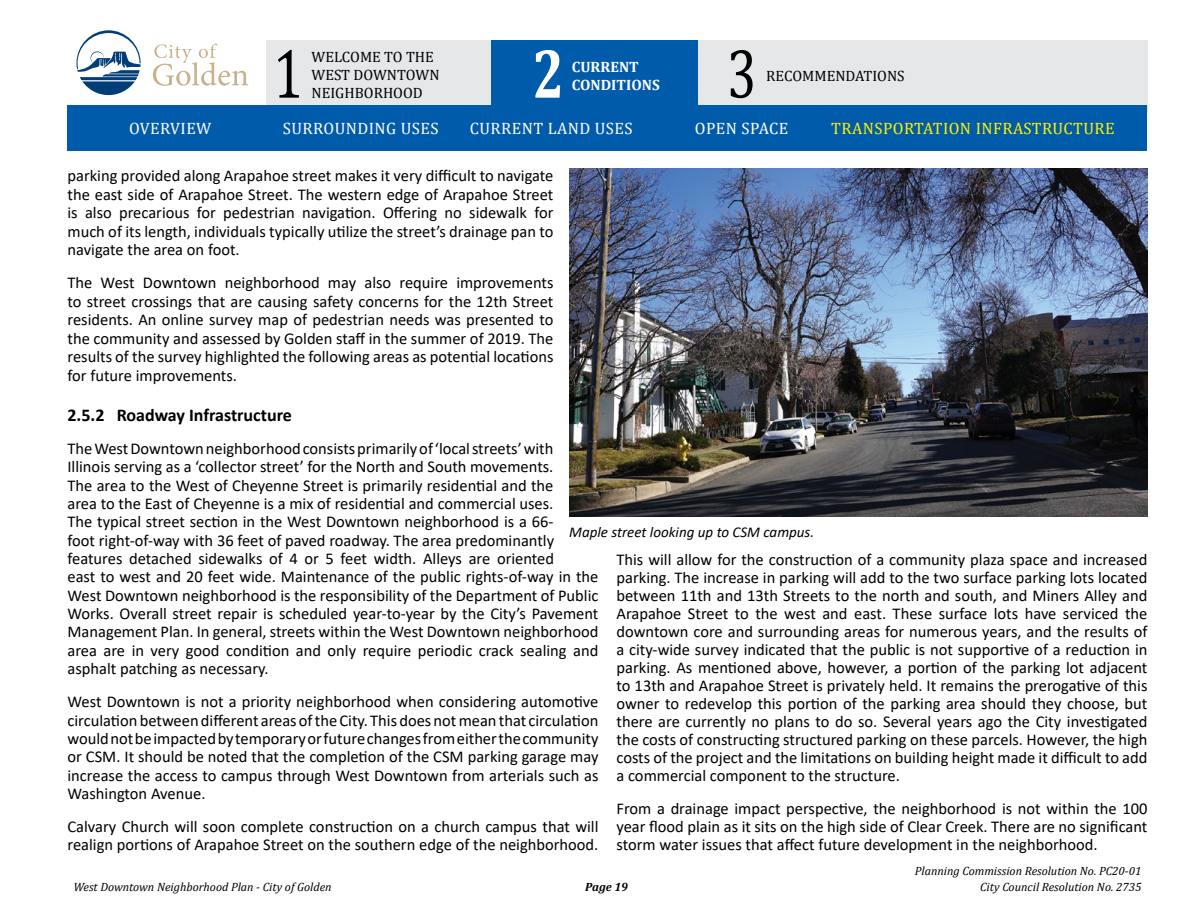
<style>
.page{position:relative;width:1188px;height:918px;background:#fff}
.page>*{position:absolute;margin:0;border:0;box-sizing:border-box;transform-origin:0 0}
.t1{font:70.8px "Cambria";color:#000;scale:.76 1}
.t2{font:700 70.8px "Cambria";color:#fff;scale:.76 1}
.t3{font:700 18px "Calibri";color:#000}
.t4{font:16.5px/18.3px "Calibri";color:#000;text-align:justify}
.t5{font:16.5px "Cambria";letter-spacing:.025em;color:#fff}
.t6{font:16.5px "Cambria";letter-spacing:.025em;color:#fff200}
.t7{font:15px/18px "Cambria";color:#000}
.t8{font:italic 15px "Calibri";color:#000}
.t9{font:700 15px/18px "Cambria";color:#fff}
.t10{font:italic 12px "Cambria";color:#000}
.t11{font:italic 700 12px "Cambria";letter-spacing:-.005em;color:#000}
</style>
<div class="page">
<div style="left:266px;top:41px;width:882px;height:72px;background:#e6e7e8"></div>
<div style="left:491px;top:41px;width:207px;height:72px;background:#005baa"></div>
<svg style="left:77px;top:30px;width:64px;height:65px"></svg>
<svg style="left:153px;top:44px;width:95px;height:42px"></svg>
<div style="left:68px;top:105px;width:1080px;height:46px;background:#005baa"></div>
<img style="left:569px;top:169px;width:578px;height:348px">
<h1 class="t1" style="left:273px;top:32px;width:41px">1</h1>
<p class="t7" style="left:312px;top:48px;width:130px">WELCOME TO THE<br>WEST DOWNTOWN<br>NEIGHBORHOOD</p>
<h1 class="t2" style="left:533px;top:24px;width:44px">2</h1>
<h1 class="t1" style="left:727px;top:32px;width:41px">3</h1>
<p class="t9" style="left:572px;top:57px;width:89px">CURRENT<br>CONDITIONS</p>
<p class="t7" style="left:766px;top:67px;width:140px">RECOMMENDATIONS</p>
<p class="t5" style="left:129px;top:118px;width:84px">OVERVIEW</p>
<p class="t5" style="left:283px;top:118px;width:157px">SURROUNDING USES</p>
<p class="t5" style="left:470px;top:118px;width:164px">CURRENT LAND USES</p>
<p class="t5" style="left:695px;top:118px;width:95px">OPEN SPACE</p>
<p class="t6" style="left:831px;top:118px;width:285px">TRANSPORTATION INFRASTRUCTURE</p>
<p class="t4" style="left:68px;top:166px;width:488px">parking provided along Arapahoe street makes it very difficult to navigate the east side of Arapahoe Street. The western edge of Arapahoe Street is also precarious for pedestrian navigation. Offering no sidewalk for much of its length, individuals typically utilize the street’s drainage pan to navigate the area on foot.</p>
<p class="t4" style="left:68px;top:273px;width:488px">The West Downtown neighborhood may also require improvements to street crossings that are causing safety concerns for the 12th Street residents. An online survey map of pedestrian needs was presented to the community and assessed by Golden staff in the summer of 2019. The results of the survey highlighted the following areas as potential locations for future improvements.</p>
<p class="t3" style="left:68px;top:402px;width:226px">2.5.2 Roadway Infrastructure</p>
<p class="t4" style="left:68px;top:439px;width:533px;text-align:left">The West Downtown neighborhood consists primarily of ‘local streets’ with Illinois serving as a ‘collector street’ for the North and South movements.<br>The area to the West of Cheyenne Street is primarily residential and the<br>area to the East of Cheyenne is a mix of residential and commercial uses.<br>The typical street section in the West Downtown neighborhood is a 66-<br>foot right-of-way with 36 feet of paved roadway. The area predominantly features detached sidewalks of 4 or 5 feet width. Alleys are oriented<br>east to west and 20 feet wide. Maintenance of the public rights-of-way in the West Downtown neighborhood is the responsibility of the Department of Public Works. Overall street repair is scheduled year-to-year by the City’s Pavement Management Plan. In general, streets within the West Downtown neighborhood area are in very good condition and only require periodic crack sealing and asphalt patching as necessary.</p>
<p class="t4" style="left:68px;top:692px;width:533px">West Downtown is not a priority neighborhood when considering automotive circulation between different areas of the City. This does not mean that circulation would not be impacted by temporary or future changes from either the community or CSM. It should be noted that the completion of the CSM parking garage may increase the access to campus through West Downtown from arterials such as Washington Avenue.</p>
<p class="t4" style="left:68px;top:817px;width:532px">Calvary Church will soon complete construction on a church campus that will realign portions of Arapahoe Street on the southern edge of the neighborhood.</p>
<p class="t8" style="left:569px;top:522px;width:246px">Maple street looking up to CSM campus.</p>
<p class="t4" style="left:617px;top:550px;width:533px">This will allow for the construction of a community plaza space and increased parking. The increase in parking will add to the two surface parking lots located between 11th and 13th Streets to the north and south, and Miners Alley and Arapahoe Street to the west and east. These surface lots have serviced the downtown core and surrounding areas for numerous years, and the results of a city-wide survey indicated that the public is not supportive of a reduction in parking. As mentioned above, however, a portion of the parking lot adjacent to 13th and Arapahoe Street is privately held. It remains the prerogative of this owner to redevelop this portion of the parking area should they choose, but there are currently no plans to do so. Several years ago the City investigated the costs of constructing structured parking on these parcels. However, the high costs of the project and the limitations on building height made it difficult to add a commercial component to the structure.</p>
<p class="t4" style="left:617px;top:799px;width:533px">From a drainage impact perspective, the neighborhood is not within the 100 year flood plain as it sits on the high side of Clear Creek. There are no significant storm water issues that affect future development in the neighborhood.</p>
<p class="t10" style="left:915px;top:862px;width:228px">Planning Commission Resolution No. PC20-01</p>
<p class="t10" style="left:73px;top:878px;width:260px">West Downtown Neighborhood Plan - City of Golden</p>
<p class="t11" style="left:585px;top:878px;width:44px">Page 19</p>
<p class="t10" style="left:980px;top:878px;width:163px">City Council Resolution No. 2735</p>
</div>
